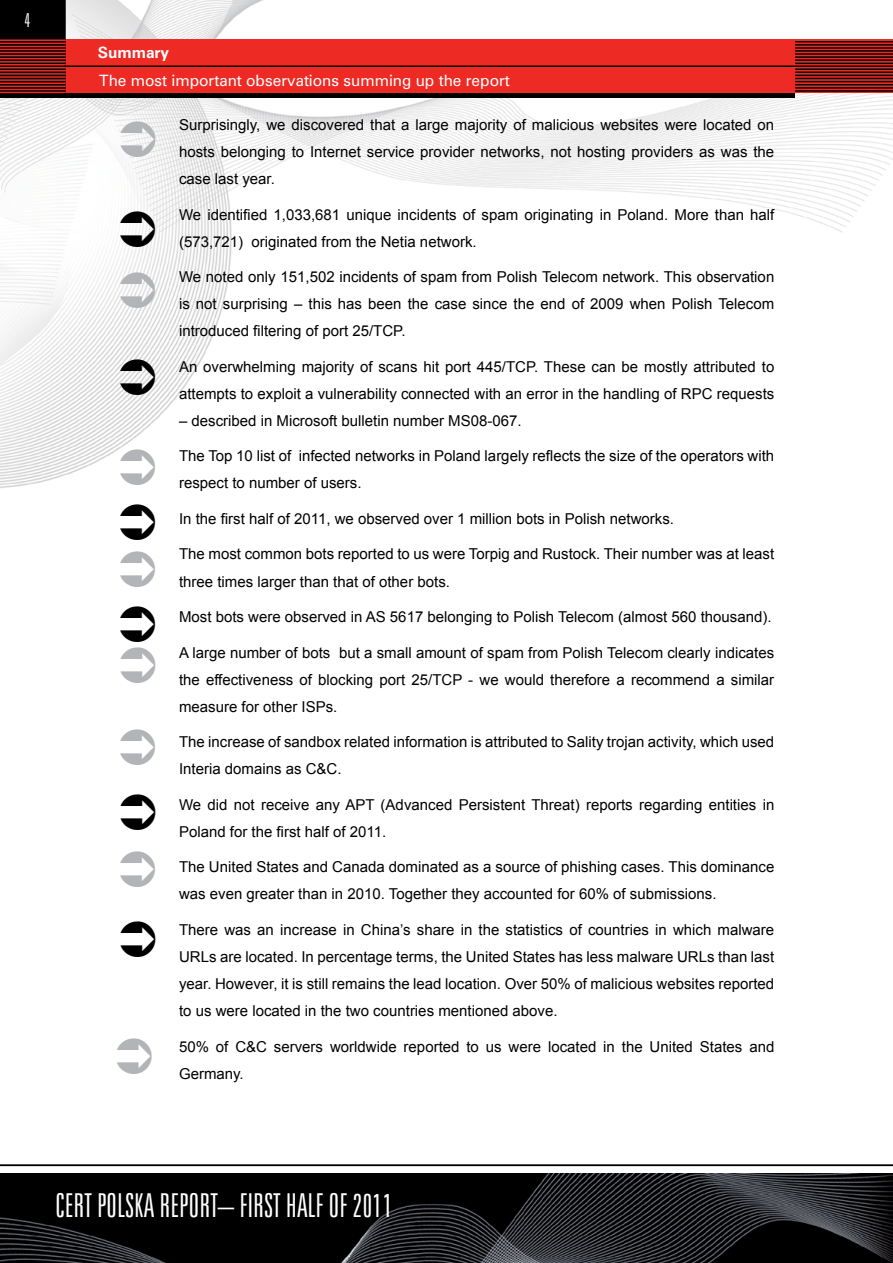
<style>
.page{position:relative;width:893px;height:1263px;background:#fff}
.page>*{position:absolute;margin:0;border:0;box-sizing:border-box;transform-origin:0 0}
.t1{font:30px "Zurich Lt X Cn PL";color:#fff}
.t2{font:18px "Zurich Lt X Cn PL";color:#fff}
.t3{font:15px/27px "Arial";color:#000}
.t4{font:14.25px "Zurich PL";color:#fff}
.t5{font:700 14.25px "Zurich PL";color:#fff}
</style>
<div class="page">
<img style="left:0;top:0;width:893px;height:488px">
<img style="left:0;top:1173px;width:893px;height:90px">
<div style="left:64px;top:39px;width:829px;height:54px;background:#ee2a25"></div>
<svg style="left:0;top:0;width:66px;height:98px;background:#130303"></svg>
<hr style="left:0;top:79px;width:66px;height:2px;background:#ee2a25">
<hr style="left:0;top:46px;width:66px;height:1px;background:#ee2a25">
<hr style="left:0;top:61px;width:66px;height:2px;background:#ee2a25">
<hr style="left:0;top:73px;width:66px;height:2px;background:#ee2a25">
<hr style="left:0;top:40px;width:66px;height:1px;background:#ee2a25">
<hr style="left:0;top:55px;width:66px;height:1px;background:#ee2a25">
<hr style="left:0;top:76px;width:66px;height:2px;background:#ee2a25">
<hr style="left:0;top:43px;width:66px;height:1px;background:#ee2a25">
<hr style="left:0;top:58px;width:66px;height:1px;background:#ee2a25">
<hr style="left:0;top:67px;width:66px;height:1px;background:#ee2a25">
<hr style="left:0;top:49px;width:66px;height:1px;background:#ee2a25">
<hr style="left:0;top:64px;width:66px;height:1px;background:#ee2a25">
<hr style="left:0;top:70px;width:66px;height:2px;background:#ee2a25">
<hr style="left:0;top:52px;width:66px;height:1px;background:#ee2a25">
<hr style="left:0;top:89px;width:66px;height:1px;background:#ee2a25">
<hr style="left:0;top:82px;width:66px;height:2px;background:#ee2a25">
<hr style="left:0;top:86px;width:66px;height:1px;background:#ee2a25">
<hr style="left:0;top:92px;width:66px;height:1px;background:#ee2a25">
<hr style="left:795px;top:81px;width:98px;height:1px;background:#000">
<hr style="left:795px;top:47px;width:98px;height:2px;background:#000">
<hr style="left:795px;top:63px;width:98px;height:1px;background:#000">
<hr style="left:795px;top:75px;width:98px;height:1px;background:#000">
<hr style="left:795px;top:41px;width:98px;height:1px;background:#000">
<hr style="left:795px;top:56px;width:98px;height:2px;background:#000">
<hr style="left:795px;top:78px;width:98px;height:1px;background:#000">
<hr style="left:795px;top:44px;width:98px;height:2px;background:#000">
<hr style="left:795px;top:59px;width:98px;height:2px;background:#000">
<hr style="left:795px;top:68px;width:98px;height:2px;background:#000">
<hr style="left:795px;top:50px;width:98px;height:2px;background:#000">
<hr style="left:795px;top:65px;width:98px;height:2px;background:#000">
<hr style="left:795px;top:72px;width:98px;height:1px;background:#000">
<hr style="left:795px;top:53px;width:98px;height:2px;background:#000">
<hr style="left:795px;top:90px;width:98px;height:2px;background:#000">
<hr style="left:795px;top:84px;width:98px;height:1px;background:#000">
<hr style="left:795px;top:87px;width:98px;height:2px;background:#000">
<hr style="left:0;top:1164px;width:893px;height:2px;background:#000">
<div style="left:65px;top:93px;width:730px;height:5px;background:#000"></div>
<hr style="left:64px;top:65px;width:731px;height:2px;background:#000">
<svg style="left:121px;top:121px;width:34px;height:36px"></svg>
<svg style="left:120px;top:210px;width:35px;height:37px"></svg>
<svg style="left:120px;top:272px;width:35px;height:36px"></svg>
<svg style="left:120px;top:359px;width:35px;height:36px"></svg>
<svg style="left:120px;top:448px;width:35px;height:37px"></svg>
<p class="t2" style="left:24px;top:8px;width:8px">4</p>
<p class="t5" style="left:98px;top:43px;width:73px">Summary</p>
<p class="t4" style="left:99px;top:71px;width:412px">The most important observations summing up the report</p>
<p class="t3" style="left:179px;top:111px;width:597px;text-align:justify">Surprisingly, we discovered that a large majority of malicious websites were located on hosts belonging to Internet service provider networks, not hosting providers as was the case last year.</p>
<p class="t3" style="left:179px;top:201px;width:597px">We identified 1,033,681 unique incidents of spam originating in Poland. More than half (573,721) originated from the Netia network.</p>
<p class="t3" style="left:179px;top:264px;width:597px;text-align:justify">We noted only 151,502 incidents of spam from Polish Telecom network. This observation is not surprising – this has been the case since the end of 2009 when Polish Telecom introduced filtering of port 25/TCP.</p>
<p class="t3" style="left:179px;top:353px;width:597px">An overwhelming majority of scans hit port 445/TCP. These can be mostly attributed to attempts to exploit a vulnerability connected with an error in the handling of RPC requests</p>
<p class="t3" style="left:179px;top:407px;width:344px">– described in Microsoft bulletin number MS08-067.</p>
<p class="t3" style="left:179px;top:443px;width:597px">The Top 10 list of infected networks in Poland largely reflects the size of the operators with respect to number of users.</p>
<p class="t3" style="left:179px;top:505px;width:496px">In the first half of 2011, we observed over 1 million bots in Polish networks.</p>
<p class="t3" style="left:179px;top:541px;width:597px">The most common bots reported to us were Torpig and Rustock. Their number was at least three times larger than that of other bots.</p>
<p class="t3" style="left:179px;top:603px;width:594px">Most bots were observed in AS 5617 belonging to Polish Telecom (almost 560 thousand).</p>
<p class="t3" style="left:179px;top:639px;width:597px;text-align:justify">A large number of bots but a small amount of spam from Polish Telecom clearly indicates the effectiveness of blocking port 25/TCP - we would therefore a recommend a similar measure for other ISPs.</p>
<p class="t3" style="left:179px;top:729px;width:597px">The increase of sandbox related information is attributed to Sality trojan activity, which used<br>Interia domains as C&amp;C.</p>
<p class="t3" style="left:179px;top:791px;width:597px">We did not receive any APT (Advanced Persistent Threat) reports regarding entities in<br>Poland for the first half of 2011.</p>
<p class="t3" style="left:179px;top:854px;width:597px">The United States and Canada dominated as a source of phishing cases. This dominance was even greater than in 2010. Together they accounted for 60% of submissions.</p>
<p class="t3" style="left:179px;top:916px;width:597px;text-align:justify">There was an increase in China’s share in the statistics of countries in which malware URLs are located. In percentage terms, the United States has less malware URLs than last year. However, it is still remains the lead location. Over 50% of malicious websites reported to us were located in the two countries mentioned above.</p>
<p class="t3" style="left:179px;top:1033px;width:597px">50% of C&amp;C servers worldwide reported to us were located in the United States and<br>Germany.</p>
<h1 class="t1" style="left:55px;top:1186px;width:339px">CERT POLSKA REPORT– FIRST HALF OF 2011</h1>
</div>
